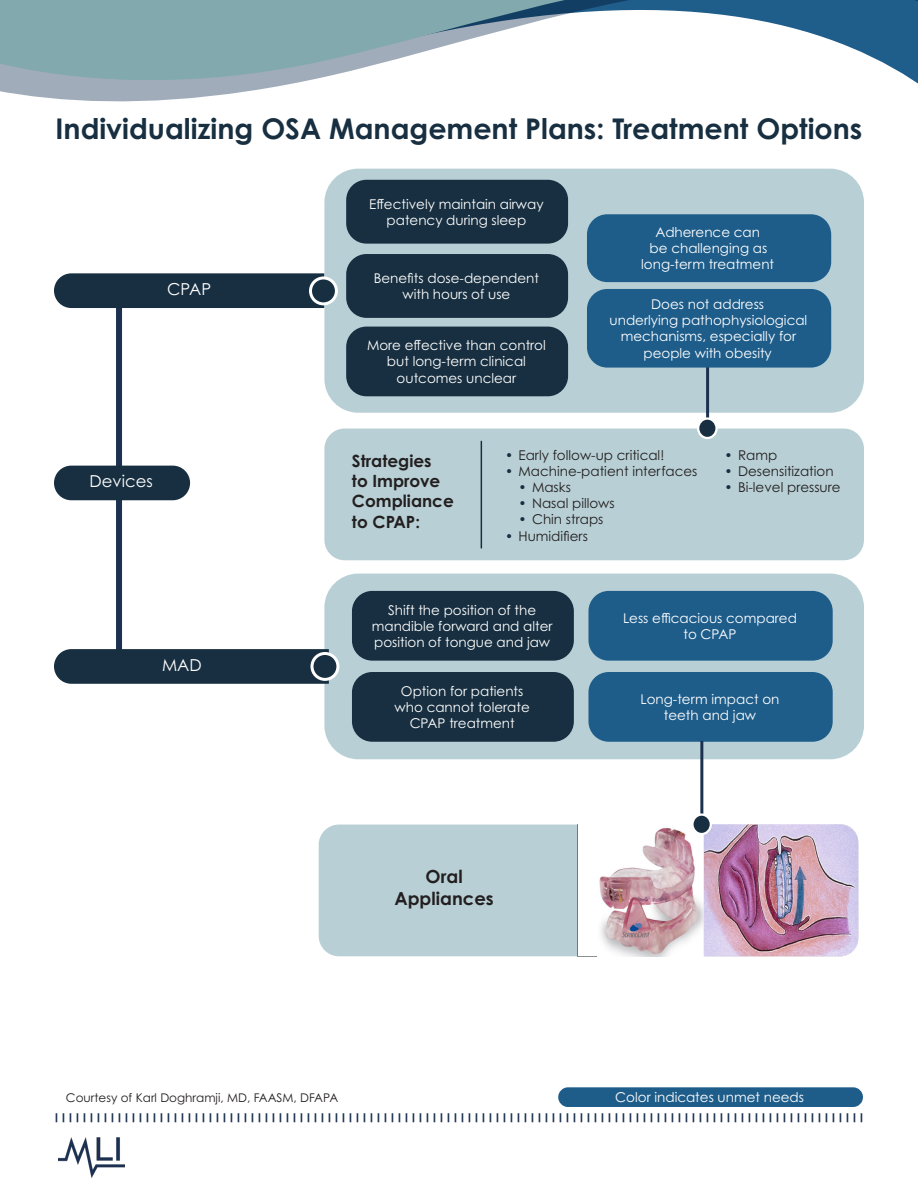
<style>
.page{position:relative;width:918px;height:1188px;background:#fff}
.page>*{position:absolute;margin:0;border:0;box-sizing:border-box;transform-origin:0 0}
.t1{font:700 28.5px "Century Gothic Pro";color:#172f40}
.t2{font:700 18px/21.6px "Century Gothic Pro";color:#231f20;text-align:center}
.t3{font:700 16.8px/20.2px "Century Gothic Pro";color:#231f20}
.t4{font:16.5px "Century Gothic Pro";color:#fff}
.t5{font:13.5px/16.2px "Century Gothic Pro";color:#fff;text-align:center}
.t6{font:13.5px "Century Gothic Pro";color:#231f20}
.t7{font:12px "Century Gothic Pro";color:#231f20}
.t8{font:700 9px "Minion Pro";color:#1c3150;scale:2 1}
.s1{color:#172f40}
</style>
<div class="page">
<img style="left:59px;top:1137px;width:66px;height:41px">
<svg style="left:0;top:0;width:918px;height:102px"></svg>
<div style="left:116px;top:307px;width:6px;height:354px;background:#1c3150"></div>
<div style="left:54px;top:273px;width:270px;height:35px;background:#172f40"></div>
<div style="left:324px;top:169px;width:540px;height:244px;background:#b8d0d5;border-radius:34px"></div>
<div style="left:346px;top:180px;width:222px;height:64px;background:#172f40;border-radius:20px"></div>
<div style="left:346px;top:254px;width:222px;height:64px;background:#172f40;border-radius:20px"></div>
<div style="left:346px;top:327px;width:222px;height:69px;background:#172f40;border-radius:20px"></div>
<div style="left:587px;top:214px;width:244px;height:68px;background:#1e5d8a;border-radius:20px"></div>
<div style="left:310px;top:278px;width:26px;height:26px;background:#172f40;border-radius:50%"></div>
<div style="left:309px;top:276px;width:29px;height:29px;border:3px solid #fff;border-radius:50%"></div>
<div style="left:54px;top:466px;width:136px;height:34px;background:#172f40;border-radius:17px"></div>
<div style="left:324px;top:574px;width:540px;height:185px;background:#b8d0d5;border-radius:34px"></div>
<div style="left:352px;top:591px;width:222px;height:70px;background:#172f40;border-radius:20px"></div>
<div style="left:352px;top:672px;width:222px;height:70px;background:#172f40;border-radius:20px"></div>
<div style="left:588px;top:591px;width:245px;height:70px;background:#1e5d8a;border-radius:20px"></div>
<div style="left:588px;top:672px;width:245px;height:70px;background:#1e5d8a;border-radius:20px"></div>
<svg style="left:54px;top:649px;width:275px;height:35px;background:#1c3444"></svg>
<div style="left:312px;top:653px;width:26px;height:26px;background:#172f40;border-radius:50%"></div>
<div style="left:310px;top:652px;width:29px;height:29px;border:3px solid #fff;border-radius:50%"></div>
<hr style="left:706px;top:345px;width:3px;height:89px;background:#1c3150">
<div style="left:324px;top:429px;width:540px;height:131px;background:#b8d0d5;border-radius:20px"></div>
<hr style="left:481px;top:441px;width:1px;height:107px;background:#172f40">
<svg style="left:698px;top:419px;width:19px;height:19px"></svg>
<div style="left:697px;top:417px;width:21px;height:22px;border:2px solid #fff;border-radius:50%"></div>
<div style="left:587px;top:289px;width:244px;height:79px;background:#1e5d8a;border-radius:20px"></div>
<div style="left:558px;top:1087px;width:305px;height:20px;background:#1e5d8a;border-radius:10px"></div>
<hr style="left:700px;top:741px;width:3px;height:89px;background:#1c3150">
<div style="left:319px;top:825px;width:539px;height:131px;background:#b8d0d5;border-radius:20px"></div>
<img style="left:578px;top:824px;width:280px;height:132px">
<svg style="left:692px;top:815px;width:19px;height:19px"></svg>
<div style="left:691px;top:813px;width:21px;height:22px;border:2px solid #fff;border-radius:50%"></div>
<p class="t1" style="left:56px;top:111px;width:808px">Individualizing OSA Management Plans: Treatment Options</p>
<p class="t4" style="left:167px;top:279px;width:45px">CPAP</p>
<p class="t4" style="left:90px;top:471px;width:65px">Devices</p>
<p class="t4" style="left:162px;top:655px;width:41px">MAD</p>
<p class="t5" style="left:369px;top:195px;width:176px">Effectively maintain airway patency during sleep</p>
<p class="t5" style="left:374px;top:270px;width:167px">Benefits dose-dependent with hours of use</p>
<p class="t5" style="left:367px;top:337px;width:180px">More effective than control but long-term clinical outcomes unclear</p>
<p class="t5" style="left:641px;top:224px;width:134px">Adherence can<br>be challenging as long-term treatment</p>
<p class="t5" style="left:610px;top:296px;width:199px">Does not address<br>underlying pathophysiological mechanisms, especially for people with obesity</p>
<p class="t3" style="left:352px;top:450px;width:103px">Strategies<br>to Improve<br>Compliance</p>
<p class="t3" style="left:352px;top:511px;width:70px">to CPAP:</p>
<p class="t6" style="left:505px;top:447px;width:161px"><span class="s1">•</span> Early follow-up critical!</p>
<p class="t6" style="left:505px;top:463px;width:194px"><span class="s1">•</span> Machine-patient interfaces</p>
<p class="t6" style="left:519px;top:479px;width:54px"><span class="s1">•</span> Masks</p>
<p class="t6" style="left:519px;top:495px;width:98px"><span class="s1">•</span> Nasal pillows</p>
<p class="t6" style="left:519px;top:511px;width:86px"><span class="s1">•</span> Chin straps</p>
<p class="t6" style="left:505px;top:528px;width:84px"><span class="s1">•</span> Humidifiers</p>
<p class="t6" style="left:725px;top:447px;width:54px"><span class="s1">•</span> Ramp</p>
<p class="t6" style="left:725px;top:463px;width:111px"><span class="s1">•</span> Desensitization</p>
<p class="t6" style="left:725px;top:479px;width:118px"><span class="s1">•</span> Bi-level pressure</p>
<p class="t5" style="left:372px;top:601px;width:182px">Shift the position of the mandible forward and alter position of tongue and jaw</p>
<p class="t5" style="left:401px;top:683px;width:124px">Option for patients</p>
<p class="t5" style="left:395px;top:699px;width:137px">who cannot tolerate<br>CPAP treatment</p>
<p class="t2" style="left:394px;top:866px;width:101px">Oral<br>Appliances</p>
<p class="t5" style="left:623px;top:610px;width:175px">Less efficacious compared to CPAP</p>
<p class="t5" style="left:640px;top:691px;width:141px">Long-term impact on teeth and jaw</p>
<p class="t7" style="left:66px;top:1090px;width:274px">Courtesy of Karl Doghramji, MD, FAASM, DFAPA</p>
<p class="t5" style="left:615px;top:1089px;width:190px">Color indicates unmet needs</p>
<p class="t8" style="left:54px;top:1111px;width:407px">| | | | | | | | | | | | | | | | | | | | | | | | | | | | | | | | | | | | | | | | | | | | | | | | | | | | | | | | | | | | | | | | | | | | | | | | | | | | | | | | | | | | | | | | | | | | | | | | | | | | | | | | | | | | | | | | | | | |</p>
</div>
